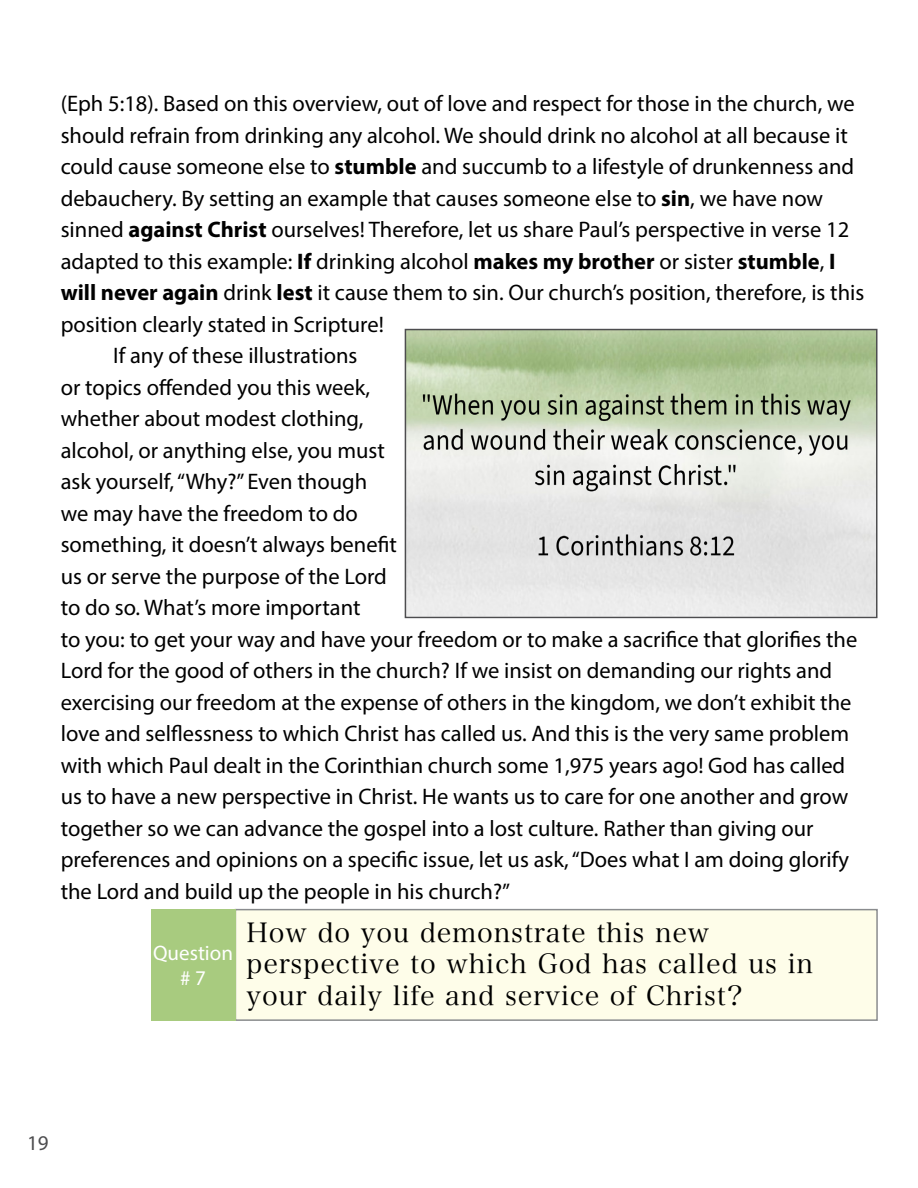
<style>
.page{position:relative;width:918px;height:1188px;background:#fff}
.page>*{position:absolute;margin:0;border:0;box-sizing:border-box;transform-origin:0 0}
.t1{font:27px/31.5px "Hira Min Pro W3";letter-spacing:.03em;color:#000}
.t2{font:22.5px "Myriad Pro";color:#000}
.t3{font:21px/25.2px "Myriad Pro";color:#fff;text-align:center}
.t4{font:21px "Myriad Pro";color:#4d4d4f}
.s1{font-weight:700}
</style>
<div class="page">
<img style="left:408px;top:332px;width:467px;height:283px">
<div style="left:405px;top:329px;width:473px;height:289px;border:2px solid #4d4d4f"></div>
<div style="left:235px;top:909px;width:643px;height:112px;background:#fefde9;border:2px solid #8a8c8e"></div>
<div style="left:152px;top:909px;width:84px;height:112px;background:#a8cb7f"></div>
<p class="t2" style="left:61px;top:90px;width:796px">(Eph 5:18). Based on this overview, out of love and respect for those in the church, we</p>
<p class="t2" style="left:61px;top:121px;width:789px">should refrain from drinking any alcohol. We should drink no alcohol at all because it</p>
<p class="t2" style="left:61px;top:153px;width:795px">could cause someone else to <span class="s1">stumble</span> and succumb to a lifestyle of drunkenness and</p>
<p class="t2" style="left:61px;top:184px;width:764px">debauchery. By setting an example that causes someone else to <span class="s1">sin</span>, we have now</p>
<p class="t2" style="left:61px;top:216px;width:790px">sinned <span class="s1">against Christ</span> ourselves! Therefore, let us share Paul’s perspective in verse 12</p>
<p class="t2" style="left:61px;top:247px;width:776px">adapted to this example: <span class="s1">If</span> drinking alcohol <span class="s1">makes my brother</span> or sister <span class="s1">stumble</span>, <span class="s1">I</span></p>
<p class="t2" style="left:61px;top:279px;width:805px"><span class="s1">will never again</span> drink <span class="s1">lest</span> it cause them to sin. Our church’s position, therefore, is this</p>
<p class="t2" style="left:61px;top:310px;width:325px">position clearly stated in Scripture!</p>
<p class="t2" style="left:113px;top:342px;width:246px">If any of these illustrations</p>
<p class="t2" style="left:61px;top:373px;width:311px">or topics offended you this week,</p>
<p class="t2" style="left:61px;top:405px;width:304px">whether about modest clothing,</p>
<p class="t2" style="left:61px;top:436px;width:326px">alcohol, or anything else, you must</p>
<p class="t2" style="left:61px;top:468px;width:308px">ask yourself, “Why?” Even though</p>
<p class="t2" style="left:61px;top:499px;width:299px">we may have the freedom to do</p>
<p class="t2" style="left:61px;top:531px;width:338px">something, it doesn’t always benefit</p>
<p class="t2" style="left:61px;top:562px;width:328px">us or serve the purpose of the Lord</p>
<p class="t2" style="left:61px;top:594px;width:301px">to do so. What’s more important</p>
<p class="t2" style="left:61px;top:625px;width:798px">to you: to get your way and have your freedom or to make a sacrifice that glorifies the</p>
<p class="t2" style="left:61px;top:657px;width:773px">Lord for the good of others in the church? If we insist on demanding our rights and</p>
<p class="t2" style="left:61px;top:688px;width:792px">exercising our freedom at the expense of others in the kingdom, we don’t exhibit the</p>
<p class="t2" style="left:61px;top:720px;width:790px">love and selflessness to which Christ has called us. And this is the very same problem</p>
<p class="t2" style="left:61px;top:751px;width:786px">with which Paul dealt in the Corinthian church some 1,975 years ago! God has called</p>
<p class="t2" style="left:61px;top:783px;width:789px">us to have a new perspective in Christ. He wants us to care for one another and grow</p>
<p class="t2" style="left:61px;top:814px;width:754px">together so we can advance the gospel into a lost culture. Rather than giving our</p>
<p class="t2" style="left:61px;top:846px;width:790px">preferences and opinions on a specific issue, let us ask, “Does what I am doing glorify</p>
<p class="t2" style="left:61px;top:877px;width:451px">the Lord and build up the people in his church?”</p>
<p class="t1" style="left:247px;top:914px;width:568px">How do you demonstrate this new perspective to which God has called us in your daily life and service of Christ?</p>
<p class="t3" style="left:153px;top:940px;width:81px">Question # 7</p>
<p class="t4" style="left:27px;top:1130px;width:23px">19</p>
</div>
